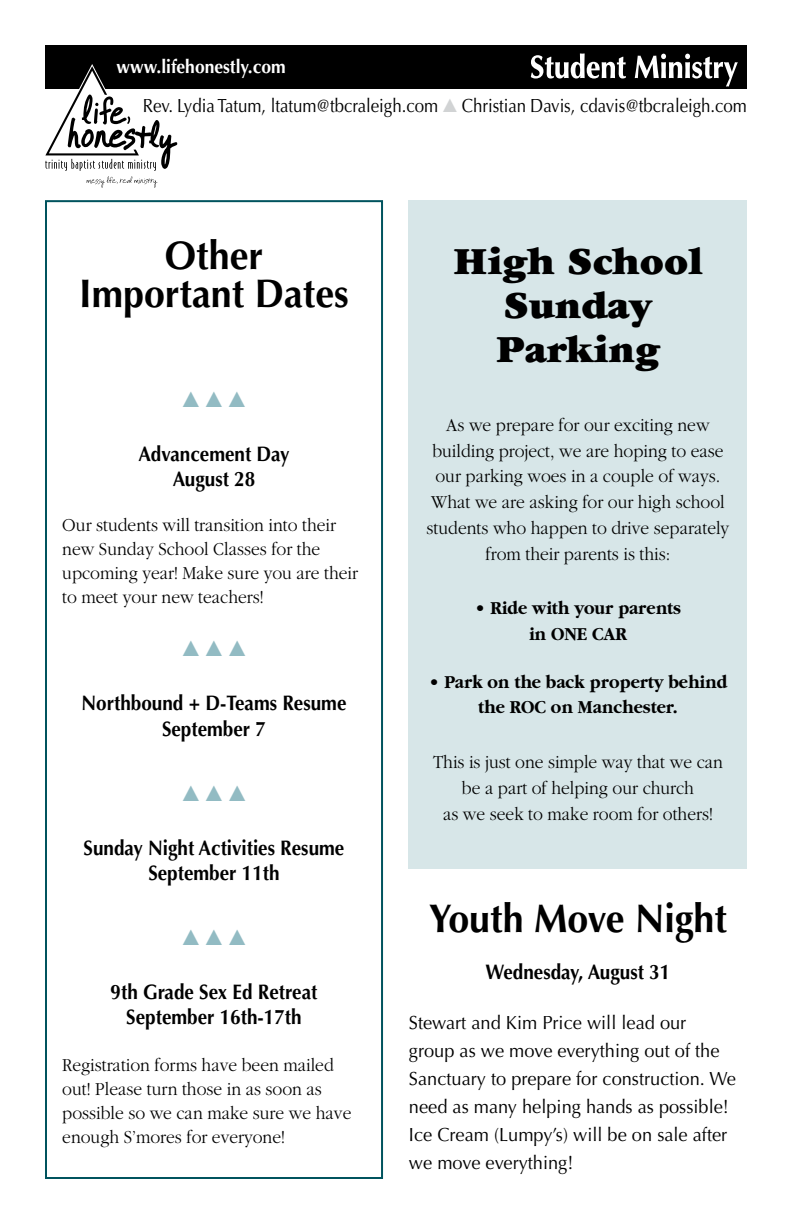
<style>
.page{position:relative;width:792px;height:1224px;background:#fff}
.page>*{position:absolute;margin:0;border:0;box-sizing:border-box;transform-origin:0 0}
.t1{font:700 40px/38px "Optima";color:#000;text-align:center;scale:.94 1}
.t2{font:900 40px/44px "Garamond";color:#000;text-align:center}
.t3{font:22px "Zapf Dingbats ITC";color:#92bbc3;scale:.9 1}
.t4{font:700 21px/25.2px "Optima";color:#000;text-align:center;scale:.9 1}
.t5{font:300 19px/25.8px "Garamond";color:#000;text-align:center;scale:.92 1}
.t6{font:19px/28px "Optima";color:#000;scale:.96 1}
.t7{font:700 19px/25.8px "Garamond";color:#000;text-align:center;scale:.92 1}
.t8{font:19px "Optima";color:#000;scale:.89 1}
.t9{font:700 19px "Optima";color:#fff;scale:.92 1}
.s1{color:#d1d3d4}
</style>
<div class="page">
<div style="left:45px;top:45px;width:702px;height:43px;background:#000"></div>
<svg style="left:531px;top:53px;width:95px;height:26px"></svg>
<svg style="left:635px;top:54px;width:103px;height:33px"></svg>
<svg style="left:45px;top:64px;width:132px;height:124px"></svg>
<div style="left:409px;top:200px;width:338px;height:668px;background:#d7e6e8"></div>
<div style="left:45px;top:200px;width:338px;height:979px;border:2px solid #00535e"></div>
<p class="t9" style="left:117px;top:56px;width:185px">www.lifehonestly.com</p>
<p class="t8" style="left:143px;top:94px;width:680px">Rev. Lydia Tatum, ltatum@tbcraleigh.com <span class="s1">▲</span> Christian Davis, cdavis@tbcraleigh.com</p>
<h1 class="t1" style="left:79px;top:237px;width:288px">Other<br>I mportant Dates</h1>
<p class="t3" style="left:182px;top:389px;width:72px">▲▲▲</p>
<p class="t4" style="left:138px;top:441px;width:170px">Advancement Day<br>August 28</p>
<p class="t5" style="left:62px;top:514px;width:323px;line-height:24px;text-align:left">Our students will transition into their new Sunday School Classes for the upcoming year! Make sure you are their to meet your new teachers!</p>
<p class="t3" style="left:182px;top:639px;width:73px">▲ ▲ ▲</p>
<p class="t4" style="left:82px;top:691px;width:296px">Northbound + D-Teams Resume<br>September 7</p>
<p class="t3" style="left:182px;top:783px;width:73px">▲ ▲ ▲</p>
<p class="t4" style="left:84px;top:835px;width:291px">Sunday Night Activities Resume<br>September 11th</p>
<p class="t3" style="left:182px;top:927px;width:73px">▲ ▲ ▲</p>
<p class="t4" style="left:111px;top:980px;width:231px">9th Grade Sex Ed Retreat<br>September 16th-17th</p>
<p class="t5" style="left:62px;top:1054px;width:316px;line-height:24px;text-align:left">Registration forms have been mailed out! Please turn those in as soon as possible so we can make sure we have enough S’mores for everyone!</p>
<h1 class="t2" style="left:453px;top:240px;width:251px">High School<br>Sunday<br>Parking</h1>
<p class="t5" style="left:427px;top:412px;width:331px">As we prepare for our exciting new building project, we are hoping to ease our parking woes in a couple of ways.<br>What we are asking for our high school students who happen to drive separately from their parents is this:</p>
<p class="t7" style="left:475px;top:595px;width:226px">• Ride with your parents in ONE CAR</p>
<p class="t7" style="left:429px;top:669px;width:326px">• Park on the back property behind the ROC on Manchester.</p>
<p class="t5" style="left:433px;top:749px;width:317px">This is just one simple way that we can be a part of helping our church<br>as we seek to make room for others!</p>
<h1 class="t1" style="left:429px;top:900px;width:319px">Youth Move Night</h1>
<p class="t4" style="left:486px;top:960px;width:207px">Wednesday, August 31</p>
<p class="t6" style="left:409px;top:1009px;width:342px">Stewart and Kim Price will lead our group as we move everything out of the Sanctuary to prepare for construction. We need as many helping hands as possible!<br>Ice Cream (Lumpy’s) will be on sale after we move everything!</p>
</div>
